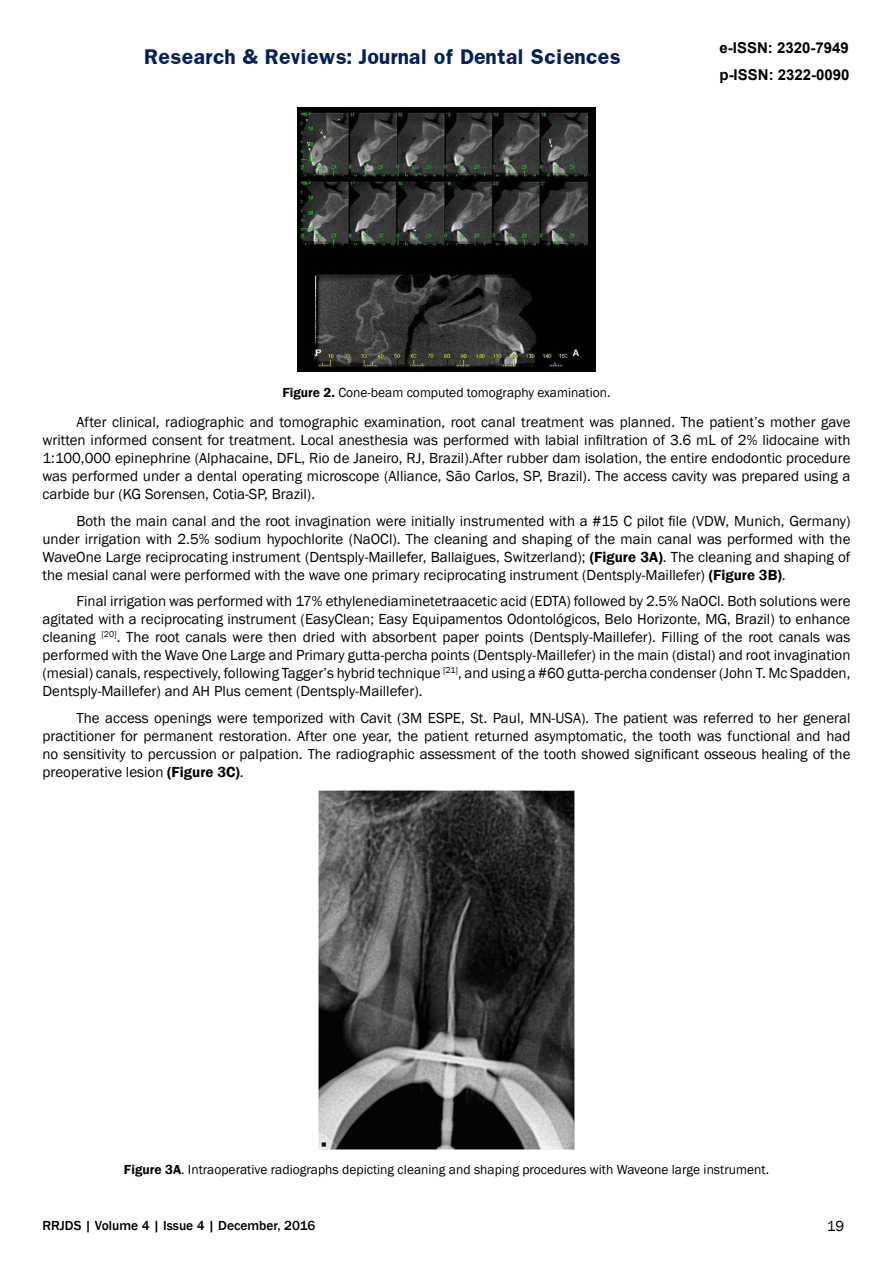
<style>
.page{position:relative;width:893px;height:1263px;background:#fff}
.page>*{position:absolute;margin:0;border:0;box-sizing:border-box;transform-origin:0 0}
.t1{font:700 18px "Franklin";color:#002060}
.t2{font:15px/18px "Franklin Gothic";color:#000;text-align:justify}
.t3{font:700 15px/27px "Arial";color:#000}
.t4{font:13.5px "Franklin Gothic";color:#000}
.t5{font:500 13.5px "Franklin Gothic";color:#000}
.s1{font-weight:600}
</style>
<div class="page">
<img style="left:298px;top:108px;width:297px;height:264px">
<img style="left:319px;top:790px;width:255px;height:359px">
<p class="t1" style="left:145px;top:44px;width:478px">Research &amp; Reviews: Journal of Dental Sciences</p>
<p class="t3" style="left:719px;top:35px;width:132px">e-ISSN: 2320-7949 p-ISSN: 2322-0090</p>
<p class="t4" style="left:282px;top:384px;width:330px"><span class="s1">Figure 2.</span> Cone-beam computed tomography examination.</p>
<p class="t2" style="left:43px;top:414px;width:809px;text-indent:34px">After clinical, radiographic and tomographic examination, root canal treatment was planned. The patient’s mother gave written informed consent for treatment. Local anesthesia was performed with labial infiltration of 3.6 mL of 2% lidocaine with 1:100,000 epinephrine (Alphacaine, DFL, Rio de Janeiro, RJ, Brazil).After rubber dam isolation, the entire endodontic procedure was performed under a dental operating microscope (Alliance, São Carlos, SP, Brazil). The access cavity was prepared using a carbide bur (KG Sorensen, Cotia-SP, Brazil).</p>
<p class="t2" style="left:43px;top:512px;width:809px;text-indent:34px">Both the main canal and the root invagination were initially instrumented with a #15 C pilot file (VDW, Munich, Germany) under irrigation with 2.5% sodium hypochlorite (NaOCl). The cleaning and shaping of the main canal was performed with the WaveOne Large reciprocating instrument (Dentsply-Maillefer, Ballaigues, Switzerland); <span class="s1">(Figure 3A)</span>. The cleaning and shaping of the mesial canal were performed with the wave one primary reciprocating instrument (Dentsply-Maillefer) <span class="s1">(Figure 3B)</span>.</p>
<p class="t2" style="left:43px;top:593px;width:809px;text-indent:34px">Final irrigation was performed with 17% ethylenediaminetetraacetic acid (EDTA) followed by 2.5% NaOCl. Both solutions were agitated with a reciprocating instrument (EasyClean; Easy Equipamentos Odontológicos, Belo Horizonte, MG, Brazil) to enhance cleaning <sup>[20]</sup>. The root canals were then dried with absorbent paper points (Dentsply-Maillefer). Filling of the root canals was performed with the Wave One Large and Primary gutta-percha points (Dentsply-Maillefer) in the main (distal) and root invagination (mesial) canals, respectively, following Tagger’s hybrid technique <sup>[21]</sup>, and using a #60 gutta-percha condenser (John T. Mc Spadden, Dentsply-Maillefer) and AH Plus cement (Dentsply-Maillefer).</p>
<p class="t2" style="left:43px;top:709px;width:809px;text-indent:34px">The access openings were temporized with Cavit (3M ESPE, St. Paul, MN-USA). The patient was referred to her general practitioner for permanent restoration. After one year, the patient returned asymptomatic, the tooth was functional and had no sensitivity to percussion or palpation. The radiographic assessment of the tooth showed significant osseous healing of the preoperative lesion <span class="s1">(Figure 3C)</span>.</p>
<p class="t4" style="left:124px;top:1161px;width:647px"><span class="s1">Figure 3A</span>. Intraoperative radiographs depicting cleaning and shaping procedures with Waveone large instrument.</p>
<p class="t5" style="left:43px;top:1217px;width:274px">RRJDS | Volume 4 | Issue 4 | December, 2016</p>
<p class="t2" style="left:827px;top:1217px;width:19px">19</p>
</div>
